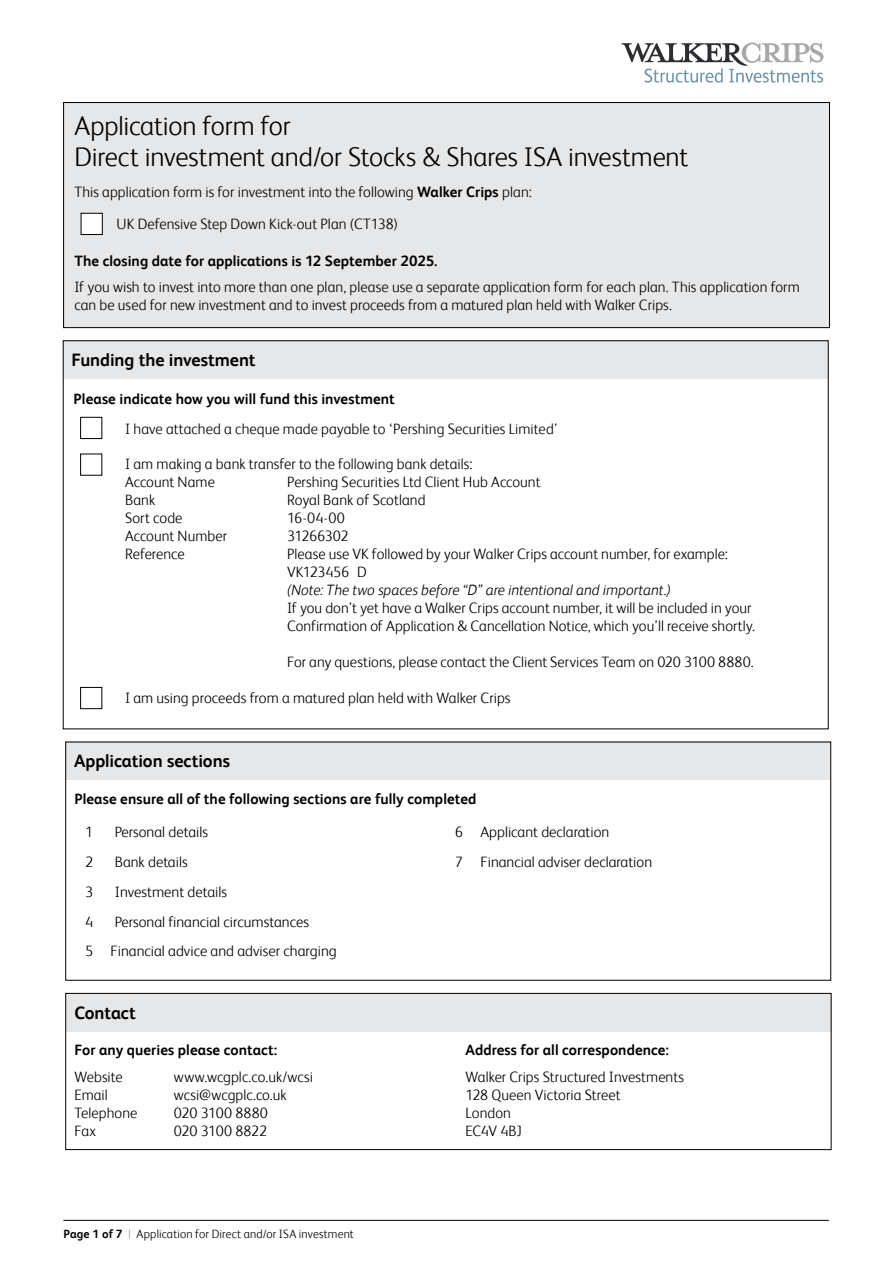
<style>
.page{position:relative;width:893px;height:1263px;background:#fff}
.page>*{position:absolute;margin:0;border:0;box-sizing:border-box;transform-origin:0 0}
.t1{font:300 27px/31.2px "FS Albert";letter-spacing:-.005em;color:#000}
.t2{font:700 18px "FS Albert";letter-spacing:-.005em;color:#000}
.t3{font:300 15px/18px "FS Albert";color:#000}
.t4{font:700 15px "FS Albert";letter-spacing:.005em;color:#000}
.t5{font:italic 300 15px "FS Albert";color:#000}
.t6{font:300 15px "FS Albert";letter-spacing:-.02em;color:#000}
.t7{font:300 12px "FS Albert";letter-spacing:.015em;color:#000}
.s1{font-weight:700}
.s2{color:#939598}
</style>
<div class="page">
<hr style="left:63px;top:1220px;width:766px;height:1px;background:#000">
<svg style="left:621px;top:43px;width:202px;height:40px"></svg>
<div style="left:64px;top:103px;width:765px;height:225px;background:#e6e7e8"></div>
<div style="left:63px;top:102px;width:767px;height:226px;border:1px solid #000"></div>
<div style="left:81px;top:213px;width:21px;height:22px;background:#fff"></div>
<div style="left:81px;top:213px;width:22px;height:22px;border:1px solid #000"></div>
<div style="left:66px;top:742px;width:765px;height:38px;background:#e6e7e8"></div>
<div style="left:66px;top:993px;width:765px;height:39px;background:#e6e7e8"></div>
<div style="left:66px;top:993px;width:765px;height:157px;border:1px solid #000"></div>
<div style="left:63px;top:341px;width:765px;height:38px;background:#e6e7e8"></div>
<div style="left:80px;top:417px;width:22px;height:22px;border:1px solid #000"></div>
<div style="left:80px;top:687px;width:22px;height:22px;border:1px solid #000"></div>
<h1 class="t1" style="left:74px;top:110px;width:615px">Application form for<br>Direct investment and/or Stocks &amp; Shares ISA investment</h1>
<p class="t3" style="left:117px;top:175px;width:417px;line-height:32.5px;text-indent:-42px">This application form is for investment into the following <span class="s1">Walker Crips</span> plan:<br>UK Defensive Step Down Kick-out Plan (CT138)</p>
<p class="t4" style="left:74px;top:252px;width:365px">The closing date for applications is 12 September 2025.</p>
<p class="t3" style="left:74px;top:278px;width:727px">If you wish to invest into more than one plan, please use a separate application form for each plan. This application form can be used for new investment and to invest proceeds from a matured plan held with Walker Crips.</p>
<p class="t2" style="left:72px;top:350px;width:186px">Funding the investment</p>
<p class="t4" style="left:74px;top:391px;width:323px">Please indicate how you will fund this investment</p>
<p class="t3" style="left:125px;top:419px;width:435px">I have attached a cheque made payable to ‘Pershing Securities Limited’</p>
<p class="t3" style="left:125px;top:455px;width:349px">I am making a bank transfer to the following bank details:<br>Account Name</p>
<p class="t3" style="left:287px;top:473px;width:255px">Pershing Securities Ltd Client Hub Account</p>
<p class="t3" style="left:125px;top:491px;width:32px">Bank</p>
<p class="t3" style="left:287px;top:491px;width:140px">Royal Bank of Scotland</p>
<p class="t3" style="left:125px;top:509px;width:59px">Sort code</p>
<p class="t3" style="left:287px;top:509px;width:59px">16-04-00</p>
<p class="t3" style="left:125px;top:527px;width:103px">Account Number</p>
<p class="t6" style="left:287px;top:528px;width:63px">31266302</p>
<p class="t3" style="left:125px;top:545px;width:61px">Reference</p>
<p class="t3" style="left:287px;top:545px;width:442px">Please use VK followed by your Walker Crips account number, for example:<br>VK123456 D</p>
<p class="t5" style="left:287px;top:582px;width:385px">(Note: The two spaces before “D” are intentional and important.)</p>
<p class="t3" style="left:287px;top:599px;width:469px">If you don’t yet have a Walker Crips account number, it will be included in your<br>Confirmation of Application &amp; Cancellation Notice, which you’ll receive shortly.</p>
<p class="t3" style="left:287px;top:653px;width:468px">For any questions, please contact the Client Services Team on 020 3100 8880.</p>
<p class="t3" style="left:125px;top:689px;width:387px">I am using proceeds from a matured plan held with Walker Crips</p>
<p class="t2" style="left:74px;top:751px;width:158px">Application sections</p>
<p class="t4" style="left:74px;top:790px;width:404px">Please ensure all of the following sections are fully completed</p>
<p class="t3" style="left:85px;top:823px;width:10px">1</p>
<p class="t3" style="left:115px;top:823px;width:95px">Personal details</p>
<p class="t3" style="left:455px;top:823px;width:156px">6 Applicant declaration</p>
<p class="t3" style="left:85px;top:853px;width:10px">2</p>
<p class="t3" style="left:115px;top:853px;width:74px">Bank details</p>
<p class="t3" style="left:455px;top:853px;width:199px">7 Financial adviser declaration</p>
<p class="t3" style="left:85px;top:882px;width:10px">3</p>
<p class="t3" style="left:115px;top:882px;width:114px">Investment details</p>
<p class="t3" style="left:85px;top:912px;width:10px">4</p>
<p class="t3" style="left:85px;top:906px;width:253px;line-height:29.7px;text-align:center">Personal financial circumstances<br>5 Financial advice and adviser charging</p>
<p class="t2" style="left:74px;top:1002px;width:63px">Contact</p>
<p class="t4" style="left:74px;top:1041px;width:204px">For any queries please contact:</p>
<p class="t3" style="left:74px;top:1067px;width:50px">Website</p>
<p class="t3" style="left:174px;top:1067px;width:141px">www.wcgplc.co.uk/wcsi</p>
<p class="t3" style="left:74px;top:1085px;width:35px">Email</p>
<p class="t3" style="left:174px;top:1085px;width:114px">wcsi@wcgplc.co.uk</p>
<p class="t3" style="left:74px;top:1103px;width:65px">Telephone</p>
<p class="t3" style="left:174px;top:1103px;width:95px">020 3100 8880</p>
<p class="t3" style="left:74px;top:1121px;width:23px">Fax</p>
<p class="t3" style="left:174px;top:1121px;width:95px">020 3100 8822</p>
<p class="t7" style="left:63px;top:1226px;width:292px"><span class="s1">Page 1 of 7</span> <span class="s2">|</span> Application for Direct and/or ISA investment</p>
<p class="t4" style="left:465px;top:1041px;width:205px">Address for all correspondence:</p>
<p class="t3" style="left:465px;top:1067px;width:220px">Walker Crips Structured Investments<br>128 Queen Victoria Street<br>London<br>EC4V 4BJ</p>
</div>
